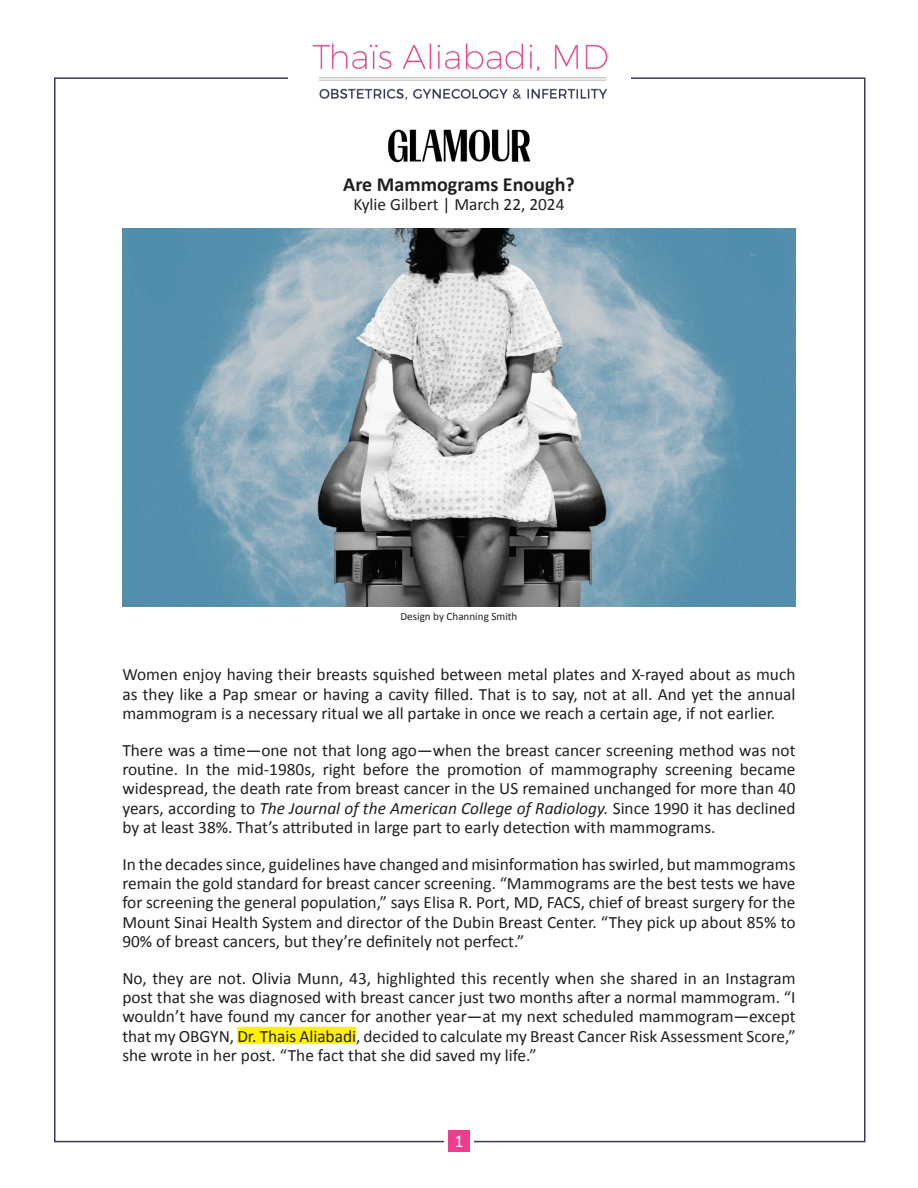
<style>
.page{position:relative;width:918px;height:1188px;background:#fff}
.page>*{position:absolute;margin:0;border:0;box-sizing:border-box;transform-origin:0 0}
.t1{font:700 20.1px "Calibri";color:#231f20}
.t2{font:18px "Calibri";color:#fff}
.t3{font:17.4px/19.2px "Calibri";color:#231f20;text-align:justify}
.t4{font:11.1px "Calibri";color:#231f20}
.s1{font-style:italic}
</style>
<div class="page">
<div style="left:448px;top:1131px;width:22px;height:21px;background:#ee3d8c"></div>
<img style="left:312px;top:43px;width:295px;height:56px">
<div style="left:237px;top:1027px;width:119px;height:17px;background:#fff101"></div>
<img style="left:388px;top:129px;width:143px;height:34px">
<img style="left:122px;top:228px;width:674px;height:379px">
<p class="t1" style="left:343px;top:171px;width:233px">Are Mammograms Enough?</p>
<p class="t3" style="left:353px;top:194px;width:213px">Kylie Gilbert | March 22, 2024</p>
<p class="t4" style="left:400px;top:609px;width:118px">Design by Channing Smith</p>
<p class="t3" style="left:122px;top:664px;width:675px">Women enjoy having their breasts squished between metal plates and X-rayed about as much as they like a Pap smear or having a cavity filled. That is to say, not at all. And yet the annual mammogram is a necessary ritual we all partake in once we reach a certain age, if not earlier.</p>
<p class="t3" style="left:122px;top:740px;width:675px">There was a time—one not that long ago—when the breast cancer screening method was not routine. In the mid-1980s, right before the promotion of mammography screening became widespread, the death rate from breast cancer in the US remained unchanged for more than 40 years, according to <span class="s1">The Journal of the American College of Radiology.</span> Since 1990 it has declined by at least 38%. That’s attributed in large part to early detection with mammograms.</p>
<p class="t3" style="left:122px;top:854px;width:675px">In the decades since, guidelines have changed and misinformation has swirled, but mammograms remain the gold standard for breast cancer screening. “Mammograms are the best tests we have for screening the general population,” says Elisa R. Port, MD, FACS, chief of breast surgery for the Mount Sinai Health System and director of the Dubin Breast Center. “They pick up about 85% to 90% of breast cancers, but they’re definitely not perfect.”</p>
<p class="t3" style="left:122px;top:968px;width:675px">No, they are not. Olivia Munn, 43, highlighted this recently when she shared in an Instagram post that she was diagnosed with breast cancer just two months after a normal mammogram. “I wouldn’t have found my cancer for another year—at my next scheduled mammogram—except that my OBGYN, Dr. Thais Aliabadi, decided to calculate my Breast Cancer Risk Assessment Score,” she wrote in her post. “The fact that she did saved my life.”</p>
<p class="t2" style="left:454px;top:1130px;width:11px">1</p>
</div>
